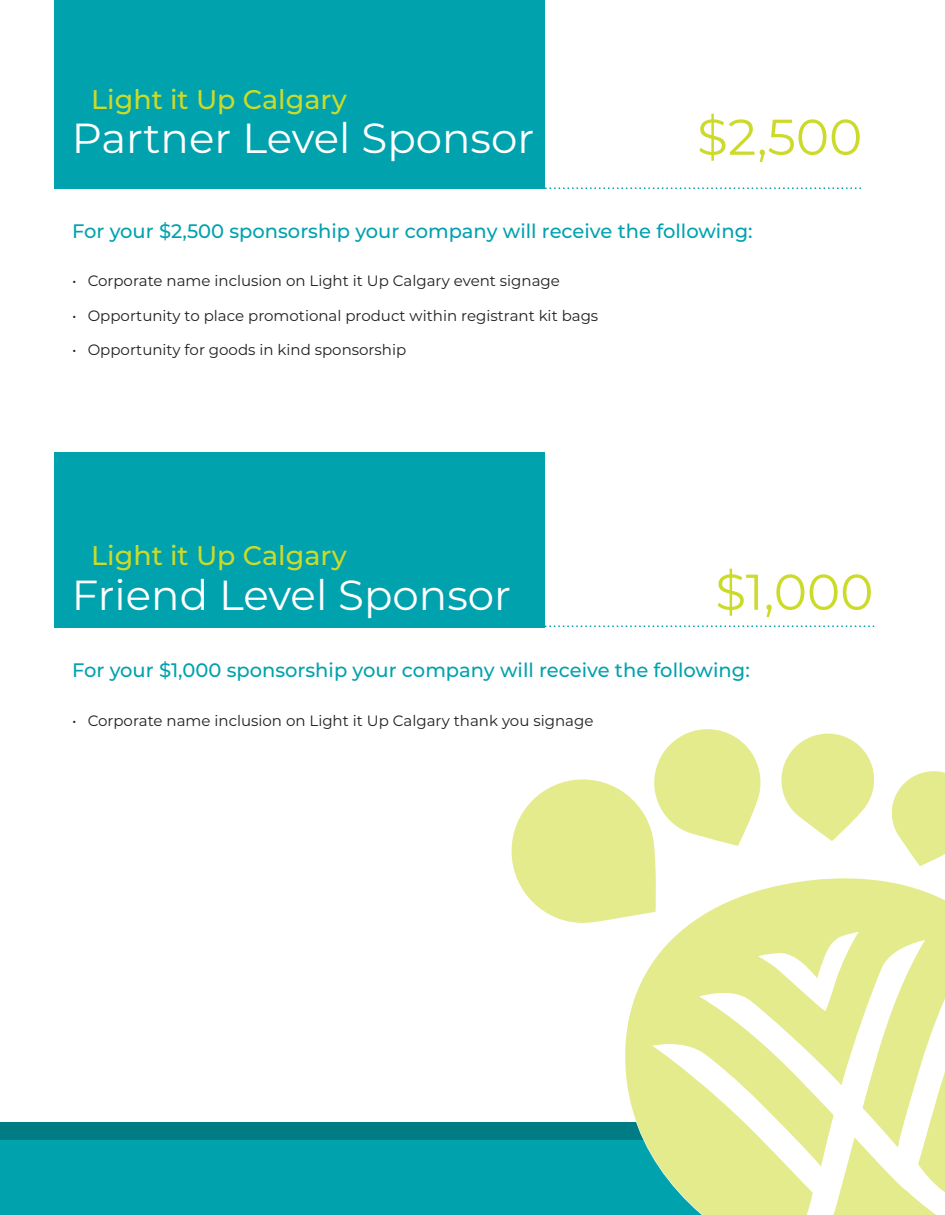
<style>
.page{position:relative;width:945px;height:1215px;background:#fff}
.page>*{position:absolute;margin:0;border:0;box-sizing:border-box;transform-origin:0 0}
.t1{font:50.1px "Montserrat";color:#ccdb29}
.t2{font:42px "Montserrat";color:#fff}
.t3{font:500 26.85px "Montserrat";color:#ccdb29}
.t4{font:500 19.5px "Montserrat";color:#00a2ae}
.t5{font:15px "Montserrat";color:#231f20}
</style>
<div class="page">
<div style="left:54px;top:452px;width:491px;height:175px;background:#00a2ae"></div>
<div style="left:0;top:1122px;width:726px;height:93px;background:#007c85"></div>
<div style="left:0;top:1140px;width:726px;height:75px;background:#00a2ae"></div>
<div style="left:54px;top:0;width:491px;height:189px;background:#00a2ae"></div>
<svg style="left:545px;top:626px;width:330px;height:1px"></svg>
<svg style="left:545px;top:187px;width:316px;height:2px"></svg>
<svg style="left:511px;top:729px;width:250px;height:194px"></svg>
<svg style="left:781px;top:733px;width:93px;height:108px"></svg>
<svg style="left:891px;top:771px;width:54px;height:95px"></svg>
<svg style="left:614px;top:867px;width:331px;height:348px;fill:#e3eb8c"></svg>
<svg style="left:809px;top:1137px;width:136px;height:78px"></svg>
<h3 class="t3" style="left:91px;top:80px;width:257px">Light it Up Calgary</h3>
<h2 class="t2" style="left:72px;top:109px;width:464px">Partner Level Sponsor</h2>
<h1 class="t1" style="left:697px;top:103px;width:167px">$2,500</h1>
<h3 class="t4" style="left:72px;top:218px;width:682px">For your $2,500 sponsorship your company will receive the following:</h3>
<p class="t5" style="left:72px;top:271px;width:489px">• Corporate name inclusion on Light it Up Calgary event signage</p>
<p class="t5" style="left:72px;top:305px;width:528px">• Opportunity to place promotional product within registrant kit bags</p>
<p class="t5" style="left:72px;top:340px;width:335px">• Opportunity for goods in kind sponsorship</p>
<h3 class="t3" style="left:91px;top:537px;width:257px">Light it Up Calgary</h3>
<h2 class="t2" style="left:72px;top:566px;width:441px">Friend Level Sponsor</h2>
<h1 class="t1" style="left:715px;top:558px;width:160px">$1,000</h1>
<h3 class="t4" style="left:72px;top:656px;width:679px">For your $1,000 sponsorship your company will receive the following:</h3>
<p class="t5" style="left:72px;top:710px;width:523px">• Corporate name inclusion on Light it Up Calgary thank you signage</p>
</div>
